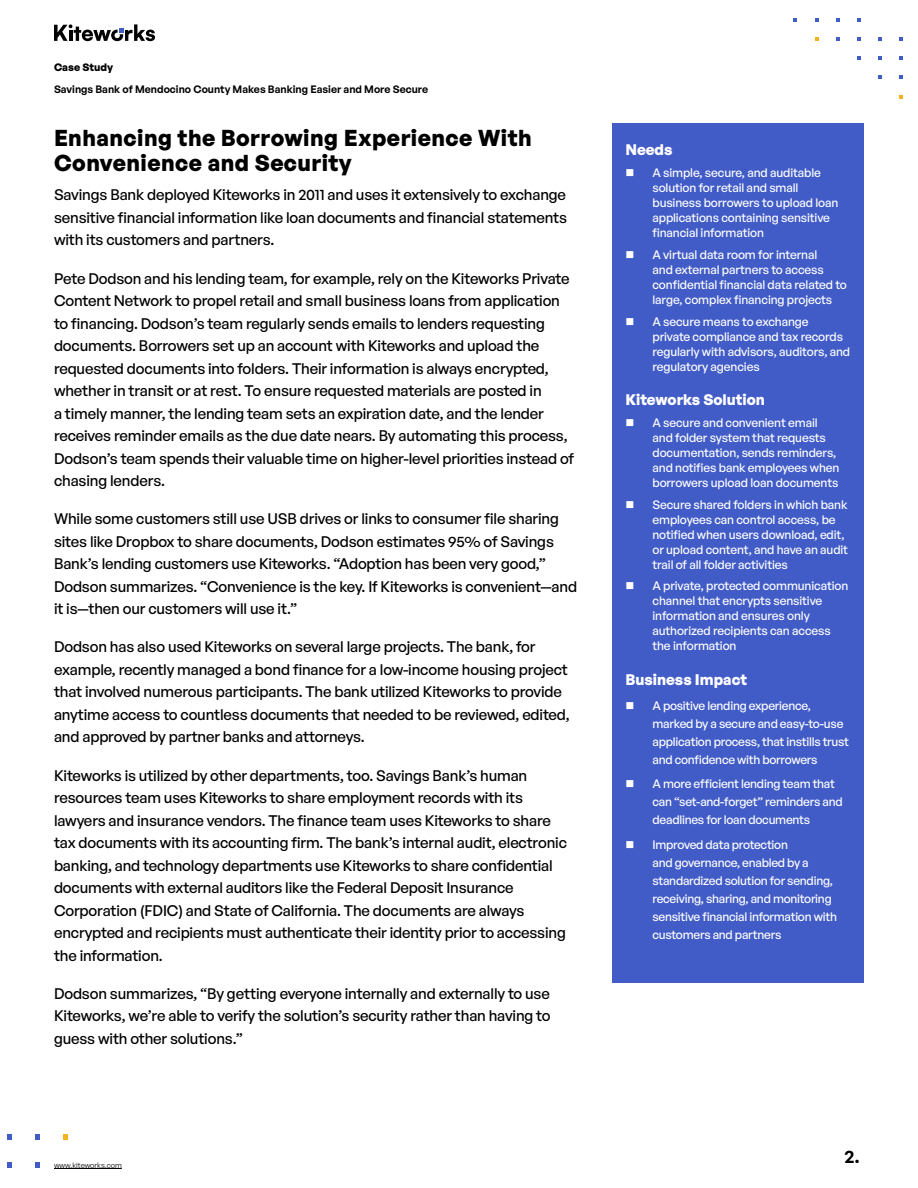
<style>
.page{position:relative;width:918px;height:1188px;background:#fff}
.page>*{position:absolute;margin:0;border:0;box-sizing:border-box;transform-origin:0 0}
.t1{font:700 22.5px/25.5px "General Sans";letter-spacing:.02em;color:#000}
.t2{font:600 18px "General Sans";color:#000}
.t3{font:500 15px/22.5px "General Sans";letter-spacing:-.01em;color:#000}
.t4{font:700 15px "General Sans";color:#fff}
.t5{font:500 12px/15px "General Sans";letter-spacing:-.01em;color:#fff}
.t6{font:600 10.5px "General Sans";color:#000}
.t7{font:700 10.5px "General Sans";color:#000}
.t8{font:7.5px "General Sans";color:#000}
</style>
<div class="page">
<hr style="left:54px;top:1168px;width:68px;height:1px;background:#000">
<svg style="left:63px;top:1134px;width:5px;height:5px"></svg>
<svg style="left:35px;top:1134px;width:4px;height:5px"></svg>
<svg style="left:7px;top:1134px;width:4px;height:5px"></svg>
<svg style="left:35px;top:1163px;width:4px;height:5px"></svg>
<svg style="left:7px;top:1163px;width:4px;height:5px"></svg>
<svg style="left:54px;top:24px;width:101px;height:17px"></svg>
<svg style="left:878px;top:76px;width:4px;height:3px"></svg>
<svg style="left:900px;top:56px;width:3px;height:4px"></svg>
<svg style="left:857px;top:56px;width:4px;height:4px"></svg>
<svg style="left:878px;top:56px;width:4px;height:4px"></svg>
<svg style="left:836px;top:37px;width:4px;height:4px"></svg>
<svg style="left:815px;top:37px;width:3px;height:4px"></svg>
<svg style="left:900px;top:37px;width:3px;height:4px"></svg>
<svg style="left:857px;top:37px;width:4px;height:4px"></svg>
<svg style="left:878px;top:37px;width:4px;height:4px"></svg>
<svg style="left:836px;top:18px;width:4px;height:3px"></svg>
<svg style="left:857px;top:18px;width:4px;height:3px"></svg>
<div style="left:612px;top:123px;width:252px;height:860px;background:#425cc7"></div>
<p class="t7" style="left:54px;top:61px;width:61px">Case Study</p>
<p class="t6" style="left:54px;top:82px;width:376px">Savings Bank of Mendocino County Makes Banking Easier and More Secure</p>
<h1 class="t1" style="left:54px;top:124px;width:479px">Enhancing the Borrowing Experience With<br>Convenience and Security</h1>
<p class="t3" style="left:54px;top:183px;width:514px;text-align:justify">Savings Bank deployed Kiteworks in 2011 and uses it extensively to exchange sensitive financial information like loan documents and financial statements with its customers and partners.</p>
<p class="t3" style="left:54px;top:267px;width:522px">Pete Dodson and his lending team, for example, rely on the Kiteworks Private Content Network to propel retail and small business loans from application to financing. Dodson’s team regularly sends emails to lenders requesting documents. Borrowers set up an account with Kiteworks and upload the requested documents into folders. Their information is always encrypted, whether in transit or at rest. To ensure requested materials are posted in<br>a timely manner, the lending team sets an expiration date, and the lender receives reminder emails as the due date nears. By automating this process, Dodson’s team spends their valuable time on higher-level priorities instead of chasing lenders.</p>
<p class="t3" style="left:54px;top:507px;width:525px">While some customers still use USB drives or links to consumer file sharing sites like Dropbox to share documents, Dodson estimates 95% of Savings Bank’s lending customers use Kiteworks. “Adoption has been very good,” Dodson summarizes. “Convenience is the key. If Kiteworks is convenient—and it is—then our customers will use it.”</p>
<p class="t3" style="left:54px;top:635px;width:517px">Dodson has also used Kiteworks on several large projects. The bank, for example, recently managed a bond finance for a low-income housing project that involved numerous participants. The bank utilized Kiteworks to provide anytime access to countless documents that needed to be reviewed, edited, and approved by partner banks and attorneys.</p>
<p class="t3" style="left:54px;top:764px;width:515px">Kiteworks is utilized by other departments, too. Savings Bank’s human resources team uses Kiteworks to share employment records with its lawyers and insurance vendors. The finance team uses Kiteworks to share tax documents with its accounting firm. The bank’s internal audit, electronic banking, and technology departments use Kiteworks to share confidential documents with external auditors like the Federal Deposit Insurance Corporation (FDIC) and State of California. The documents are always encrypted and recipients must authenticate their identity prior to accessing the information.</p>
<p class="t3" style="left:54px;top:982px;width:498px;text-align:justify">Dodson summarizes, “By getting everyone internally and externally to use Kiteworks, we’re able to verify the solution’s security rather than having to guess with other solutions.”</p>
<p class="t8" style="left:54px;top:1160px;width:69px">www.kiteworks.com</p>
<p class="t4" style="left:626px;top:140px;width:49px">Needs</p>
<p class="t5" style="left:652px;top:165px;width:187px;text-indent:-27px">■ A simple, secure, and auditable solution for retail and small business borrowers to upload loan applications containing sensitive financial information</p>
<p class="t5" style="left:652px;top:247px;width:196px;text-indent:-27px">■ A virtual data room for internal<br>and external partners to access confidential financial data related to large, complex financing projects</p>
<p class="t5" style="left:652px;top:314px;width:199px;text-indent:-27px">■ A secure means to exchange<br>private compliance and tax records regularly with advisors, auditors, and regulatory agencies</p>
<p class="t4" style="left:626px;top:390px;width:141px">Kiteworks Solution</p>
<p class="t5" style="left:652px;top:415px;width:188px;text-indent:-27px">■ A secure and convenient email and folder system that requests documentation, sends reminders, and notifies bank employees when borrowers upload loan documents</p>
<p class="t5" style="left:652px;top:497px;width:197px;text-indent:-27px">■ Secure shared folders in which bank employees can control access, be notified when users download, edit, or upload content, and have an audit trail of all folder activities</p>
<p class="t5" style="left:652px;top:578px;width:197px;text-indent:-27px">■ A private, protected communication channel that encrypts sensitive information and ensures only authorized recipients can access the information</p>
<p class="t4" style="left:626px;top:670px;width:123px">Business Impact</p>
<p class="t5" style="left:652px;top:696px;width:198px;line-height:18px;text-indent:-27px">■ A positive lending experience, marked by a secure and easy-to-use application process, that instills trust and confidence with borrowers</p>
<p class="t5" style="left:652px;top:775px;width:192px;line-height:18px;text-indent:-27px">■ A more efficient lending team that can “set-and-forget” reminders and deadlines for loan documents</p>
<p class="t5" style="left:652px;top:836px;width:186px;line-height:18px;text-indent:-27px">■ Improved data protection<br>and governance, enabled by a standardized solution for sending, receiving, sharing, and monitoring sensitive financial information with customers and partners</p>
<p class="t2" style="left:845px;top:1145px;width:17px">2.</p>
</div>
